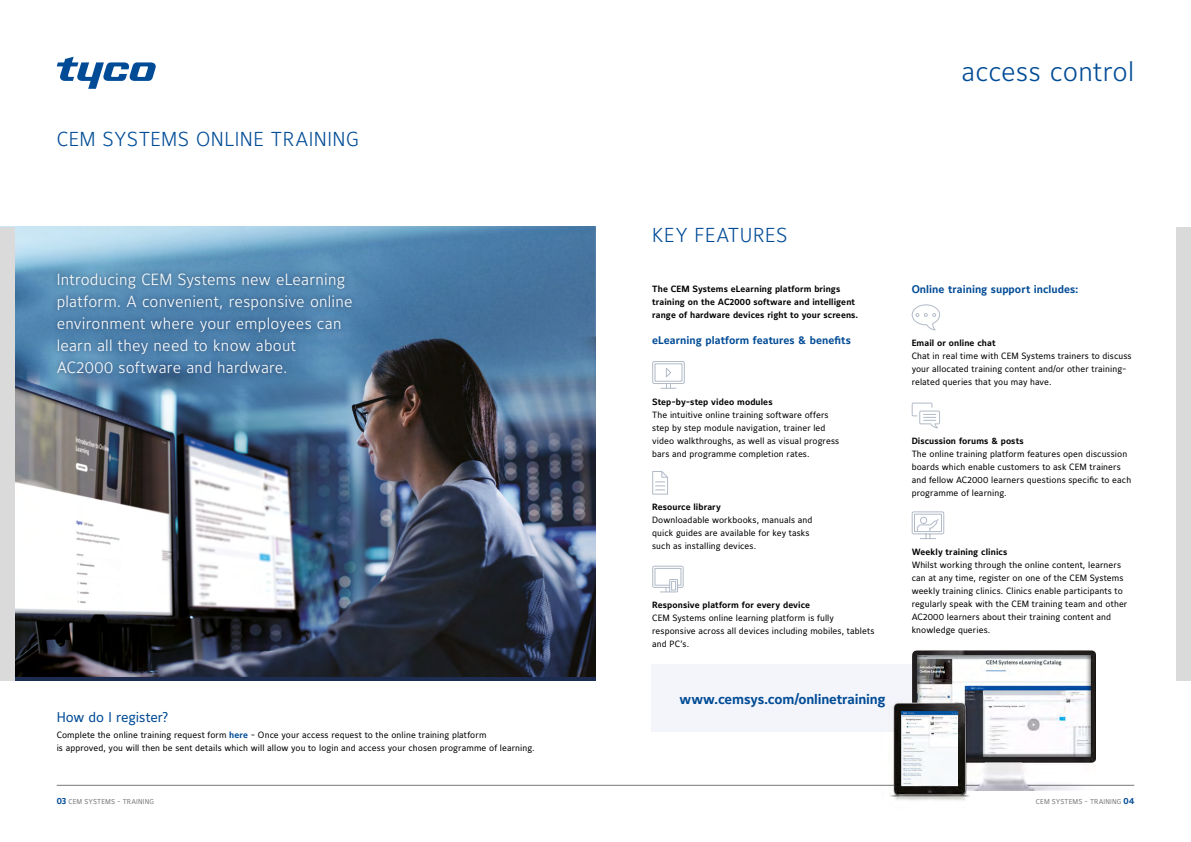
<style>
.page{position:relative;width:1191px;height:842px;background:#fff}
.page>*{position:absolute;margin:0;border:0;box-sizing:border-box;transform-origin:0 0}
.t1{font:300 27.5px "Maurea Jci Lf ML";letter-spacing:.015em;color:#004b96}
.t2{font:300 20px "Maurea Jci Lf ML";letter-spacing:.025em;color:#004b96}
.t3{font:300 16px/22px "Maurea Jci Lf ML";letter-spacing:.015em;color:#fff}
.t4{font:700 14px "Maurea Jci Lf ML";letter-spacing:-.015em;color:#004b96}
.t5{font:14px "Maurea Jci Lf ML";letter-spacing:-.005em;color:#004b96}
.t6{font:700 11px "Maurea Jci Lf ML";color:#004b96}
.t7{font:9px/13px "Maurea Jci Lf ML";letter-spacing:.01em;color:#000}
.t8{font:700 9px/13px "Maurea Jci Lf ML";letter-spacing:.01em;color:#000}
.t9{font:7px "Maurea Jci Lf ML";letter-spacing:.02em;color:#76777a}
.s1{font-weight:700;color:#004b96}
.s2{font-weight:700;font-size:9px;color:#004b96}
</style>
<div class="page">
<div style="left:651px;top:665px;width:438px;height:67px;background:#f4f5fb"></div>
<img style="left:14px;top:227px;width:581px;height:449px">
<svg style="left:57px;top:57px;width:99px;height:32px"></svg>
<svg style="left:652px;top:361px;width:33px;height:28px"></svg>
<svg style="left:652px;top:471px;width:16px;height:24px"></svg>
<svg style="left:652px;top:566px;width:31px;height:26px"></svg>
<svg style="left:911px;top:304px;width:29px;height:26px"></svg>
<svg style="left:911px;top:403px;width:29px;height:25px"></svg>
<svg style="left:911px;top:511px;width:33px;height:28px"></svg>
<hr style="left:57px;top:785px;width:1077px;height:1px;background:#76777a">
<div style="left:1176px;top:227px;width:15px;height:453px;background:#dadada"></div>
<div style="left:52px;top:268px;width:305px;height:111px;background:#1d2d52;opacity:.75"></div>
<div style="left:0;top:227px;width:14px;height:453px;background:#dadada"></div>
<img style="left:978px;top:757px;width:117px;height:34px">
<div style="left:909px;top:649px;width:190px;height:108px;background:#000;opacity:.75"></div>
<img style="left:879px;top:699px;width:99px;height:102px">
<img style="left:893px;top:702px;width:73px;height:93px">
<img style="left:901px;top:712px;width:56px;height:74px">
<h2 class="t2" style="left:57px;top:127px;width:303px">CEM SYSTEMS ONLINE TRAINING</h2>
<h3 class="t3" style="left:57px;top:268px;width:297px">Introducing CEM Systems new eLearning platform. A convenient, responsive online environment where your employees can learn all they need to know about AC2000 software and hardware.</h3>
<h3 class="t5" style="left:57px;top:709px;width:113px">How do I register?</h3>
<p class="t7" style="left:57px;top:728px;width:479px">Complete the online training request form <span class="s1">here</span> - Once your access request to the online training platform<br>is approved, you will then be sent details which will allow you to login and access your chosen programme of learning.</p>
<p class="t9" style="left:57px;top:798px;width:99px"><span class="s2">03</span> CEM SYSTEMS - TRAINING</p>
<h1 class="t1" style="left:961px;top:54px;width:174px">access control</h1>
<h2 class="t2" style="left:652px;top:223px;width:137px">KEY FEATURES</h2>
<p class="t8" style="left:652px;top:282px;width:208px">The CEM Systems eLearning platform brings training on the AC2000 software and intelligent range of hardware devices right to your screens.</p>
<p class="t6" style="left:652px;top:334px;width:200px">eLearning platform features &amp; benefits</p>
<p class="t8" style="left:652px;top:395px;width:122px">Step-by-step video modules</p>
<p class="t7" style="left:652px;top:408px;width:188px">The intuitive online training software offers step by step module navigation, trainer led video walkthroughs, as well as visual progress bars and programme completion rates.</p>
<p class="t8" style="left:652px;top:501px;width:70px">Resource library</p>
<p class="t7" style="left:652px;top:514px;width:162px">Downloadable workbooks, manuals and quick guides are available for key tasks such as installing devices.</p>
<p class="t8" style="left:652px;top:599px;width:159px">Responsive platform for every device</p>
<p class="t7" style="left:652px;top:612px;width:224px">CEM Systems online learning platform is fully responsive across all devices including mobiles, tablets and PC’s.</p>
<h3 class="t4" style="left:679px;top:690px;width:207px">www.cemsys.com/onlinetraining</h3>
<p class="t6" style="left:911px;top:283px;width:168px">Online training support includes:</p>
<p class="t8" style="left:911px;top:337px;width:85px">Email or online chat</p>
<p class="t7" style="left:911px;top:350px;width:221px">Chat in real time with CEM Systems trainers to discuss your allocated training content and/or other training&shy;related queries that you may have.</p>
<p class="t8" style="left:911px;top:435px;width:114px">Discussion forums &amp; posts</p>
<p class="t7" style="left:911px;top:447px;width:221px">The online training platform features open discussion boards which enable customers to ask CEM trainers and fellow AC2000 learners questions specific to each programme of learning.</p>
<p class="t8" style="left:911px;top:545px;width:97px">Weekly training clinics</p>
<p class="t7" style="left:911px;top:558px;width:217px">Whilst working through the online content, learners can at any time, register on one of the CEM Systems weekly training clinics. Clinics enable participants to regularly speak with the CEM training team and other AC2000 learners about their training content and knowledge queries.</p>
<p class="t9" style="left:1036px;top:798px;width:100px">CEM SYSTEMS - TRAINING <span class="s2">04</span></p>
</div>
